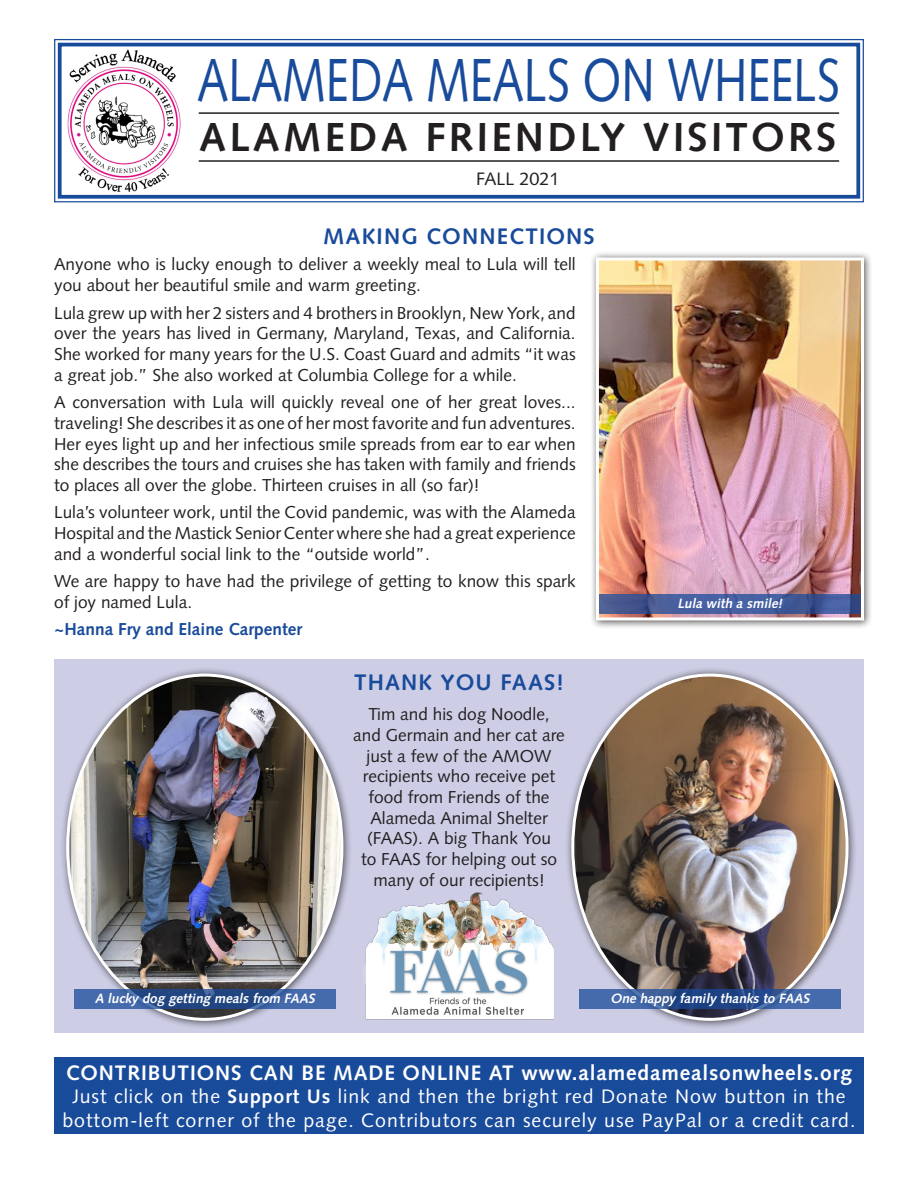
<style>
.page{position:relative;width:918px;height:1188px;background:#fff}
.page>*{position:absolute;margin:0;border:0;box-sizing:border-box;transform-origin:0 0}
.t1{font:60.75px "Syntax LT Std";color:#194b9b;scale:.76 1}
.t2{font:700 40.5px "Syntax LT Std";letter-spacing:.08em;color:#231f20}
.t3{font:700 22.5px "Syntax LT Std";letter-spacing:.05em;color:#194b9b}
.t4{font:700 21px "Syntax LT Std";letter-spacing:.04em;color:#fff}
.t5{font:19.5px "Syntax LT Std";letter-spacing:.05em;color:#fff}
.t6{font:18px "Syntax LT Std";color:#231f20}
.t7{font:17.25px/20.7px "Syntax LT Std";color:#231f20;text-align:justify}
.t8{font:700 17.25px "Syntax LT Std";color:#194b9b}
.t9{font:italic 700 13.5px "Syntax LT Std";color:#fff}
.s1{font-weight:700}
</style>
<div class="page">
<svg style="left:54px;top:39px;width:810px;height:164px"></svg>
<div style="left:58px;top:43px;width:802px;height:156px;border:4px solid #194b9b"></div>
<hr style="left:199px;top:112px;width:640px;height:2px;background:#231f20">
<hr style="left:199px;top:160px;width:640px;height:2px;background:#231f20">
<img style="left:66px;top:49px;width:115px;height:143px">
<div style="left:589px;top:251px;width:284px;height:378px;background:#231f20;opacity:.75"></div>
<img style="left:600px;top:262px;width:260px;height:354px">
<div style="left:596px;top:258px;width:268px;height:362px;border:3px solid #fff"></div>
<svg style="left:599px;top:594px;width:262px;height:19px;background:#445a98"></svg>
<div style="left:54px;top:660px;width:810px;height:373px;background:#cdcee6"></div>
<div style="left:59px;top:666px;width:294px;height:364px;background:#231f20;opacity:.75"></div>
<img style="left:71px;top:675px;width:271px;height:344px">
<div style="left:564px;top:666px;width:294px;height:364px;background:#231f20;opacity:.75"></div>
<img style="left:573px;top:675px;width:274px;height:344px">
<svg style="left:74px;top:989px;width:262px;height:19px;background:#345997"></svg>
<svg style="left:579px;top:989px;width:262px;height:19px;background:#365a9b"></svg>
<img style="left:365px;top:892px;width:189px;height:128px">
<div style="left:54px;top:1057px;width:810px;height:77px;background:#194b9b"></div>
<p class="t1" style="left:197px;top:44px;width:847px">ALAMEDA MEALS ON WHEELS</p>
<p class="t2" style="left:199px;top:114px;width:639px">ALAMEDA FRIENDLY VISITORS</p>
<p class="t6" style="left:476px;top:168px;width:85px">FALL 2021</p>
<p class="t3" style="left:323px;top:224px;width:273px">MAKING CONNECTIONS</p>
<p class="t7" style="left:54px;top:254px;width:523px">Anyone who is lucky enough to deliver a weekly meal to Lula will tell you about her beautiful smile and warm greeting.</p>
<p class="t7" style="left:54px;top:302px;width:523px">Lula grew up with her 2 sisters and 4 brothers in Brooklyn, New York, and over the years has lived in Germany, Maryland, Texas, and California.<br>She worked for many years for the U.S. Coast Guard and admits “it was a great job.” She also worked at Columbia College for a while.</p>
<p class="t7" style="left:54px;top:392px;width:523px">A conversation with Lula will quickly reveal one of her great loves... traveling! She describes it as one of her most favorite and fun adventures.<br>Her eyes light up and her infectious smile spreads from ear to ear when she describes the tours and cruises she has taken with family and friends to places all over the globe. Thirteen cruises in all (so far)!</p>
<p class="t7" style="left:54px;top:502px;width:523px">Lula’s volunteer work, until the Covid pandemic, was with the Alameda Hospital and the Mastick Senior Center where she had a great experience and a wonderful social link to the “outside world”.</p>
<p class="t7" style="left:54px;top:571px;width:523px">We are happy to have had the privilege of getting to know this spark of joy named Lula.</p>
<p class="t8" style="left:54px;top:620px;width:250px">~Hanna Fry and Elaine Carpenter</p>
<p class="t3" style="left:354px;top:670px;width:211px">THANK YOU FAAS!</p>
<p class="t7" style="left:353px;top:704px;width:213px;text-align:center">Tim and his dog Noodle, and Germain and her cat are just a few of the AMOW recipients who receive pet food from Friends of the<br>Alameda Animal Shelter (FAAS). A big Thank You<br>to FAAS for helping out so many of our recipients!</p>
<p class="t9" style="left:677px;top:596px;width:109px">Lula with a smile!</p>
<p class="t9" style="left:95px;top:991px;width:224px">A lucky dog getting meals from FAAS</p>
<p class="t9" style="left:610px;top:991px;width:203px">One happy family thanks to FAAS</p>
<p class="t4" style="left:66px;top:1061px;width:788px">CONTRIBUTIONS CAN BE MADE ONLINE AT www.alamedamealsonwheels.org</p>
<p class="t5" style="left:72px;top:1085px;width:775px">Just click on the <span class="s1">Support Us</span> link and then the bright red Donate Now button in the</p>
<p class="t5" style="left:62px;top:1108px;width:795px">bottom-left corner of the page. Contributors can securely use PayPal or a credit card.</p>
</div>
